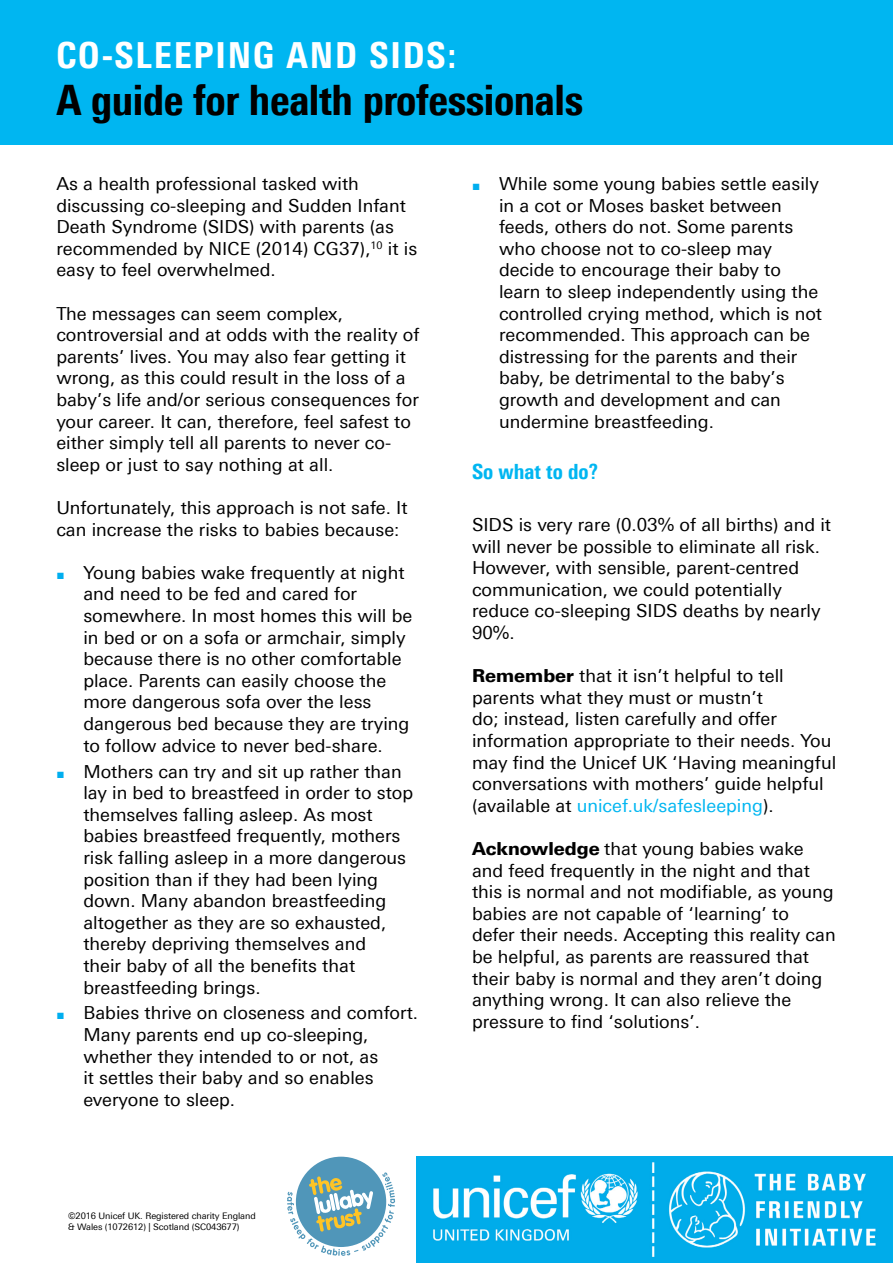
<style>
.page{position:relative;width:893px;height:1263px;background:#fff}
.page>*{position:absolute;margin:0;border:0;box-sizing:border-box;transform-origin:0 0}
.t1{font:800 condensed 42px "Univers Next Pro";letter-spacing:-.01em;color:#000}
.t2{font:800 condensed 36px "Univers Next Pro";letter-spacing:.05em;color:#fff}
.t3{font:800 condensed 21px "Univers Next Pro";color:#00b6f1}
.t4{font:18px/21.6px "Univers Next Pro";color:#000}
.t5{font:9px/10.8px "Univers Next Pro";letter-spacing:-.01em;color:#000}
.s1{font-family:"Arial";font-size:13.5px;color:#00aeef}
.s2{font-weight:800}
.s3{color:#00b6f1}
</style>
<div class="page">
<div style="left:0;top:0;width:893px;height:145px;background:#00b6f1"></div>
<div style="left:296px;top:1157px;width:90px;height:90px;background:#5096b9;border-radius:50%"></div>
<svg style="left:287px;top:1172px;width:108px;height:84px"></svg>
<img style="left:417px;top:1156px;width:476px;height:107px">
<h2 class="t2" style="left:56px;top:34px;width:401px">CO-SLEEPING AND SIDS:</h2>
<h1 class="t1" style="left:56px;top:75px;width:528px">A guide for health professionals</h1>
<p class="t4" style="left:56px;top:173px;width:362px">As a health professional tasked with discussing co-sleeping and Sudden Infant Death Syndrome (SIDS) with parents (as recommended by NICE (2014) CG37),<sup>10</sup> it is easy to feel overwhelmed.</p>
<p class="t4" style="left:56px;top:302px;width:365px">The messages can seem complex, controversial and at odds with the reality of parents’ lives. You may also fear getting it wrong, as this could result in the loss of a baby’s life and/or serious consequences for your career. It can, therefore, feel safest to either simply tell all parents to never co&shy;sleep or just to say nothing at all.</p>
<p class="t4" style="left:56px;top:497px;width:353px">Unfortunately, this approach is not safe. It can increase the risks to babies because:</p>
<p class="t4" style="left:83px;top:562px;width:330px;text-indent:-27px"><span class="s1">■</span> Young babies wake frequently at night and need to be fed and cared for somewhere. In most homes this will be in bed or on a sofa or armchair, simply because there is no other comfortable place. Parents can easily choose the more dangerous sofa over the less dangerous bed because they are trying to follow advice to never bed-share.</p>
<p class="t4" style="left:83px;top:760px;width:331px;text-indent:-27px"><span class="s1">■</span> Mothers can try and sit up rather than lay in bed to breastfeed in order to stop themselves falling asleep. As most babies breastfeed frequently, mothers risk falling asleep in a more dangerous position than if they had been lying down. Many abandon breastfeeding altogether as they are so exhausted, thereby depriving themselves and<br>their baby of all the benefits that breastfeeding brings.</p>
<p class="t4" style="left:83px;top:1002px;width:336px;text-indent:-27px"><span class="s1">■</span> Babies thrive on closeness and comfort.<br>Many parents end up co-sleeping, whether they intended to or not, as<br>it settles their baby and so enables everyone to sleep.</p>
<p class="t5" style="left:68px;top:1210px;width:189px">©2016 Unicef UK. Registered charity England &amp; Wales (1072612) | Scotland (SC043677)</p>
<p class="t4" style="left:499px;top:173px;width:325px;text-indent:-27px"><span class="s1">■</span> While some young babies settle easily in a cot or Moses basket between feeds, others do not. Some parents who choose not to co-sleep may decide to encourage their baby to learn to sleep independently using the controlled crying method, which is not recommended. This approach can be distressing for the parents and their baby, be detrimental to the baby’s growth and development and can undermine breastfeeding.</p>
<p class="t3" style="left:472px;top:459px;width:127px">So what to do?</p>
<p class="t4" style="left:472px;top:514px;width:361px">SIDS is very rare (0.03% of all births) and it will never be possible to eliminate all risk.<br>However, with sensible, parent-centred communication, we could potentially reduce co-sleeping SIDS deaths by nearly 90%.</p>
<p class="t4" style="left:472px;top:665px;width:366px"><span class="s2">Remember</span> that it isn’t helpful to tell parents what they must or mustn’t<br>do; instead, listen carefully and offer information appropriate to their needs. You may find the Unicef UK ‘Having meaningful conversations with mothers’ guide helpful (available at <span class="s3">unicef.uk/safesleeping</span>).</p>
<p class="t4" style="left:472px;top:838px;width:365px"><span class="s2">Acknowledge</span> that young babies wake and feed frequently in the night and that this is normal and not modifiable, as young babies are not capable of ‘learning’ to defer their needs. Accepting this reality can be helpful, as parents are reassured that their baby is normal and they aren’t doing anything wrong. It can also relieve the pressure to find ‘solutions’.</p>
</div>
